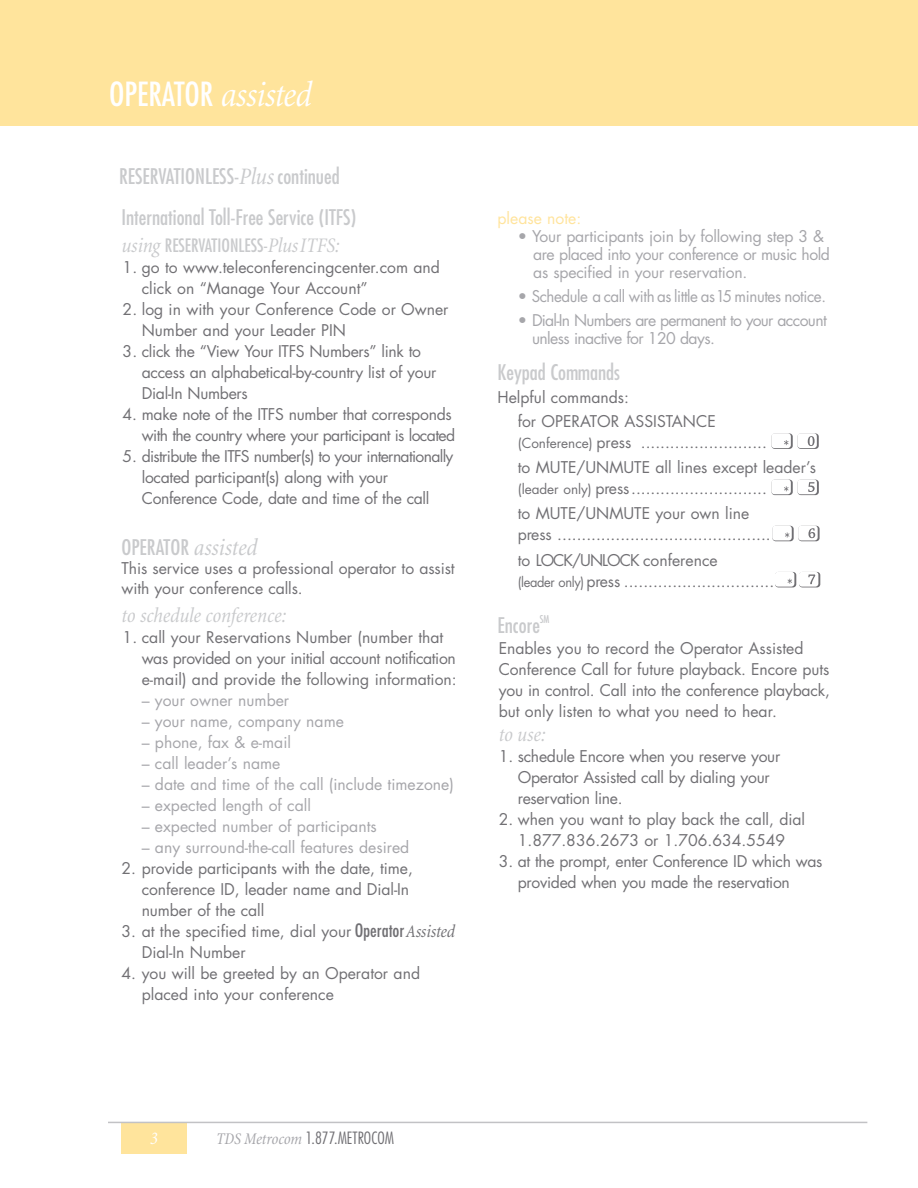
<style>
.page{position:relative;width:918px;height:1188px;background:#fff}
.page>*{position:absolute;margin:0;border:0;box-sizing:border-box;transform-origin:0 0}
.t1{font:condensed 32.4px "Futura";color:#fff}
.t2{font:condensed 21px "Futura";color:#c9cacc}
.t3{font:italic condensed 21px "Minion";letter-spacing:-.005em;color:#c9cacc}
.t4{font:condensed 18px "Futura";color:#c9cacc}
.t5{font:italic condensed 18px "Minion";color:#fff}
.t6{font:300 condensed 16.5px "Futura";color:#717074}
.t7{font:15.75px/21px "Futura";letter-spacing:-.005em;color:#717074}
.t8{font:15.75px/18px "Futura";letter-spacing:-.01em;color:#a6a6aa}
.t9{font:15.75px/21px "Futura";letter-spacing:-.035em;color:#717074;text-align:right}
.t10{font:15.75px/18px "Futura";letter-spacing:-.035em;color:#a6a6aa}
.t11{font:15.75px "Futura";color:#ffe49c}
.t12{font:condensed 10.5px "Futura";color:#c9cacc}
.s1{font-family:"Minion";font-style:italic;font-size:36px}
.s2{font-family:"Minion";font-style:italic;font-size:24px}
.s3{font-family:"Minion";font-style:italic;font-size:21px}
.s4{font-weight:500;font-stretch:condensed;font-size:18px}
.s5{font-family:"Minion";font-style:italic;font-stretch:condensed;font-size:18px}
.s6{font-size:13.5px}
.s7{font-family:"Minion";font-weight:400;font-style:italic;color:#a6a6aa}
</style>
<div class="page">
<div style="left:122px;top:1122px;width:65px;height:32px;background:#ffe49c"></div>
<hr style="left:108px;top:1122px;width:759px;height:1px;background:#c2c2c5">
<div style="left:0;top:0;width:918px;height:125px;background:#ffe49c"></div>
<svg style="left:799px;top:571px;width:21px;height:17px"></svg>
<svg style="left:799px;top:572px;width:21px;height:15px"></svg>
<div style="left:799px;top:572px;width:19px;height:15px;background:#fff;border-radius:3px"></div>
<svg style="left:808px;top:574px;width:7px;height:10px"></svg>
<svg style="left:775px;top:571px;width:22px;height:17px"></svg>
<svg style="left:775px;top:572px;width:21px;height:15px"></svg>
<div style="left:775px;top:572px;width:19px;height:15px;background:#fff;border-radius:3px"></div>
<svg style="left:788px;top:579px;width:4px;height:5px"></svg>
<svg style="left:798px;top:525px;width:22px;height:17px"></svg>
<div style="left:798px;top:526px;width:22px;height:15px;background:#717074;border-radius:3px"></div>
<div style="left:798px;top:526px;width:20px;height:14px;background:#fff;border-radius:3px"></div>
<svg style="left:808px;top:528px;width:7px;height:10px"></svg>
<svg style="left:772px;top:525px;width:22px;height:17px"></svg>
<div style="left:772px;top:526px;width:22px;height:15px;background:#717074;border-radius:3px"></div>
<div style="left:772px;top:526px;width:20px;height:14px;background:#fff;border-radius:3px"></div>
<svg style="left:785px;top:533px;width:4px;height:4px"></svg>
<svg style="left:798px;top:479px;width:21px;height:17px"></svg>
<div style="left:798px;top:480px;width:21px;height:15px;background:#717074;border-radius:3px"></div>
<div style="left:797px;top:479px;width:20px;height:15px;background:#fff;border-radius:3px"></div>
<svg style="left:808px;top:482px;width:7px;height:10px"></svg>
<svg style="left:772px;top:479px;width:21px;height:17px"></svg>
<div style="left:772px;top:480px;width:21px;height:15px;background:#717074;border-radius:3px"></div>
<div style="left:771px;top:479px;width:20px;height:15px;background:#fff;border-radius:3px"></div>
<svg style="left:784px;top:486px;width:5px;height:5px"></svg>
<div style="left:798px;top:433px;width:21px;height:16px;background:#717074;border-radius:3px"></div>
<div style="left:797px;top:433px;width:20px;height:15px;background:#fff;border-radius:3px"></div>
<svg style="left:808px;top:436px;width:7px;height:10px"></svg>
<div style="left:772px;top:433px;width:21px;height:16px;background:#717074;border-radius:3px"></div>
<div style="left:771px;top:433px;width:20px;height:15px;background:#fff;border-radius:3px"></div>
<svg style="left:784px;top:440px;width:5px;height:5px"></svg>
<h1 class="t1" style="left:109px;top:79px;width:204px">OPERATOR <span class="s1">assisted</span></h1>
<h2 class="t2" style="left:119px;top:167px;width:222px">RESERVATIONLESS-<span class="s2">Plus</span> continued</h2>
<h2 class="t2" style="left:122px;top:208px;width:236px">International Toll-Free Service (ITFS)</h2>
<p class="t4" style="left:122px;top:237px;width:220px"><span class="s3">using</span> RESERVATIONLESS-<span class="s3">PlusITFS:</span></p>
<p class="t7" style="left:142px;top:258px;width:300px;text-indent:-19px">1. go to www.teleconferencingcenter.com and click on “Manage Your Account”</p>
<p class="t7" style="left:142px;top:300px;width:308px;text-indent:-19px">2. log in with your Conference Code or Owner<br>Number and your Leader PIN</p>
<p class="t7" style="left:142px;top:342px;width:296px;text-indent:-19px">3. click the “View Your ITFS Numbers” link to access an alphabetical-by-country list of your<br>Dial-In Numbers</p>
<p class="t9" style="left:123px;top:405px;width:334px">4. make note of the ITFS number that corresponds with the country where your participant is located</p>
<p class="t7" style="left:142px;top:447px;width:313px;text-indent:-19px">5. distribute the ITFS number(s) to your internationally located participant(s) along with your<br>Conference Code, date and time of the call</p>
<h2 class="t2" style="left:122px;top:538px;width:137px">OPERATOR <span class="s2">assisted</span></h2>
<p class="t7" style="left:122px;top:560px;width:335px;line-height:19.5px">This service uses a professional operator to assist with your conference calls.</p>
<h2 class="t3" style="left:122px;top:607px;width:166px">to schedule conference:</h2>
<p class="t7" style="left:142px;top:628px;width:317px;text-indent:-19px">1. call your Reservations Number (number that was provided on your initial account notification e-mail) and provide the following information:</p>
<p class="t8" style="left:142px;top:692px;width:149px">– your owner number</p>
<p class="t8" style="left:142px;top:713px;width:204px">– your name, company name</p>
<p class="t8" style="left:142px;top:734px;width:151px">– phone, fax &amp; e-mail</p>
<p class="t8" style="left:142px;top:755px;width:140px">– call leader’s name</p>
<p class="t8" style="left:142px;top:776px;width:314px">– date and time of the call (include timezone)</p>
<p class="t8" style="left:142px;top:797px;width:171px">– expected length of call</p>
<p class="t8" style="left:142px;top:818px;width:237px">– expected number of participants</p>
<p class="t8" style="left:142px;top:839px;width:269px">– any surround-the-call features desired</p>
<p class="t7" style="left:142px;top:859px;width:273px;text-indent:-20px">2. provide participants with the date, time, conference ID, leader name and Dial-In number of the call</p>
<p class="t7" style="left:142px;top:922px;width:315px;text-indent:-20px">3. at the specified time, dial your <span class="s4">Operator</span><span class="s5">Assisted<br></span>Dial-In Number</p>
<p class="t7" style="left:142px;top:964px;width:280px;text-indent:-20px">4. you will be greeted by an Operator and placed into your conference</p>
<p class="t11" style="left:498px;top:211px;width:85px">please note:</p>
<p class="t8" style="left:533px;top:229px;width:298px;text-indent:-15px">• Your participants join by following step 3 &amp; are placed into your conference or music hold as specified in your reservation.</p>
<p class="t8" style="left:518px;top:289px;width:310px">• Schedule a call with as little as15 minutes notice.</p>
<p class="t10" style="left:532px;top:313px;width:296px;text-indent:-14px">• Dial-In Numbers are permanent to your account unless inactive for 120 days.</p>
<h2 class="t2" style="left:498px;top:363px;width:124px">Keypad Commands</h2>
<p class="t7" style="left:518px;top:387px;width:200px;line-height:24px;text-indent:-20px">Helpful commands:<br>for OPERATOR ASSISTANCE</p>
<p class="t7" style="left:518px;top:431px;width:300px;line-height:25.2px"><span class="s6">(Conference)</span> press ..........................<br>to MUTE/UNMUTE all lines except leader’s</p>
<p class="t7" style="left:518px;top:477px;width:251px;line-height:25.2px"><span class="s6">(leader only)</span> press............................ to MUTE/UNMUTE your own line</p>
<p class="t7" style="left:518px;top:523px;width:254px;line-height:25.2px">press ............................................ to LOCK/UNLOCK conference</p>
<p class="t7" style="left:518px;top:572px;width:258px"><span class="s6">(leader only)</span> press ...............................</p>
<h2 class="t2" style="left:498px;top:615px;width:44px">Encore</h2>
<p class="t12" style="left:540px;top:614px;width:11px">SM</p>
<p class="t7" style="left:499px;top:639px;width:333px">Enables you to record the Operator Assisted Conference Call for future playback. Encore puts you in control. Call into the conference playback, but only listen to what you need to hear.</p>
<h2 class="t3" style="left:499px;top:726px;width:48px">to use:</h2>
<p class="t7" style="left:518px;top:747px;width:264px;text-indent:-19px">1. schedule Encore when you reserve your<br>Operator Assisted call by dialing your reservation line.</p>
<p class="t7" style="left:499px;top:810px;width:308px;text-align:center">2. when you want to play back the call, dial<br>1.877.836.2673 or 1.706.634.5549</p>
<p class="t7" style="left:518px;top:852px;width:306px;text-indent:-19px">3. at the prompt, enter Conference ID which was provided when you made the reservation</p>
<p class="t5" style="left:150px;top:1131px;width:9px">3</p>
<p class="t6" style="left:216px;top:1131px;width:180px"><span class="s7">TDS Metrocom</span> 1.877.METROCOM</p>
</div>
